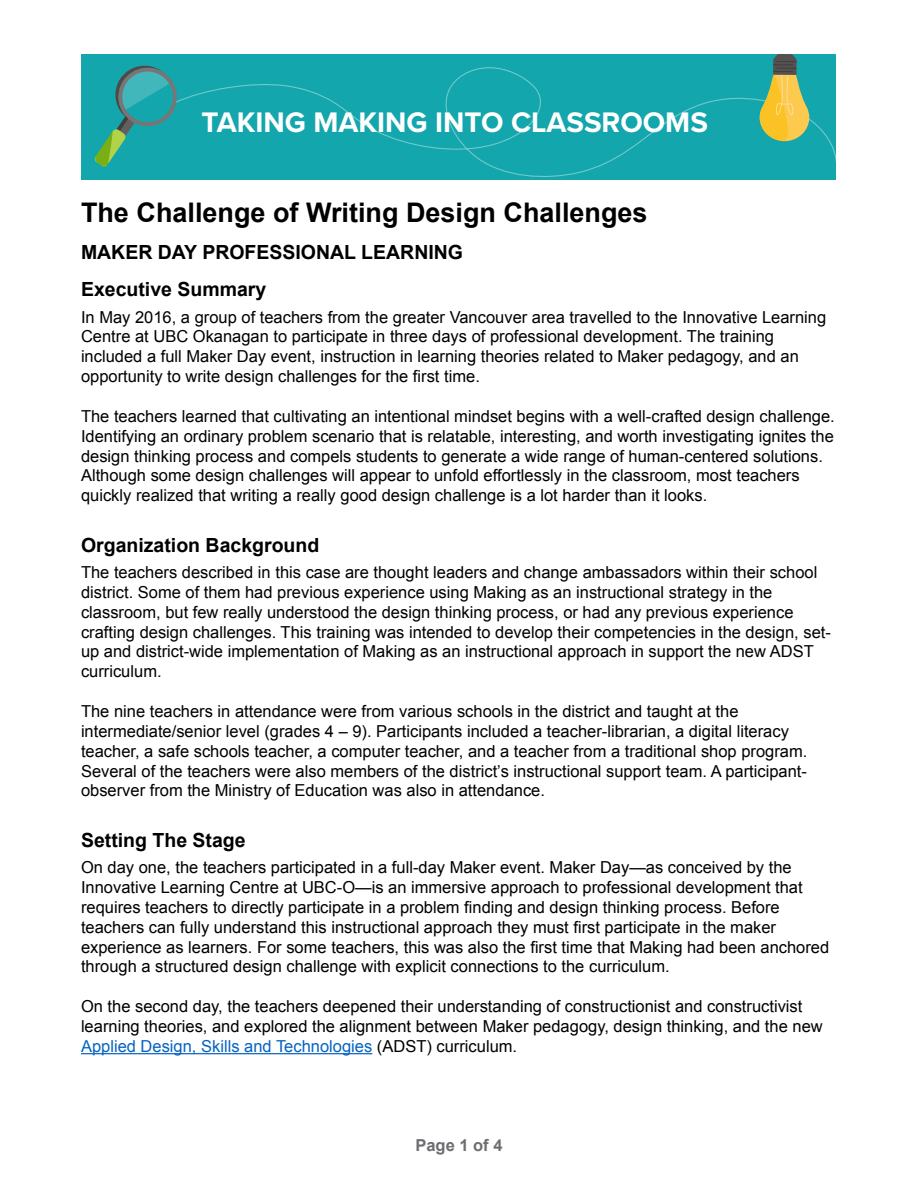
<style>
.page{position:relative;width:918px;height:1188px;background:#fff}
.page>*{position:absolute;margin:0;border:0;box-sizing:border-box;transform-origin:0 0}
.t1{font:700 29.25px "Proxima Nova";color:#fff}
.t2{font:700 27px "Arial";color:#000}
.t3{font:700 19.5px/36.9px "Arial";color:#000}
.t4{font:16.5px/19.8px "Arial";color:#000}
.t5{font:700 16.5px "Arial";color:#6d6e71}
.s1{color:#0563c1}
</style>
<div class="page">
<div style="left:81px;top:54px;width:755px;height:126px;background:#13a6ac"></div>
<svg style="left:181px;top:67px;width:655px;height:110px"></svg>
<svg style="left:760px;top:54px;width:49px;height:88px"></svg>
<svg style="left:94px;top:65px;width:87px;height:102px"></svg>
<hr style="left:81px;top:1053px;width:291px;height:1px;background:#0563c1">
<h1 class="t1" style="left:201px;top:100px;width:508px">TAKING MAKING INTO CLASSROOMS</h1>
<h2 class="t2" style="left:81px;top:195px;width:568px">The Challenge of Writing Design Challenges</h2>
<p class="t3" style="left:81px;top:234px;width:384px">MAKER DAY PROFESSIONAL LEARNING<br>Executive Summary</p>
<p class="t4" style="left:81px;top:307px;width:747px">In May 2016, a group of teachers from the greater Vancouver area travelled to the Innovative Learning Centre at UBC Okanagan to participate in three days of professional development. The training included a full Maker Day event, instruction in learning theories related to Maker pedagogy, and an opportunity to write design challenges for the first time.</p>
<p class="t4" style="left:81px;top:406px;width:755px">The teachers learned that cultivating an intentional mindset begins with a well-crafted design challenge.<br>Identifying an ordinary problem scenario that is relatable, interesting, and worth investigating ignites the design thinking process and compels students to generate a wide range of human-centered solutions.<br>Although some design challenges will appear to unfold effortlessly in the classroom, most teachers quickly realized that writing a really good design challenge is a lot harder than it looks.</p>
<p class="t3" style="left:81px;top:527px;width:240px">Organization Background</p>
<p class="t4" style="left:81px;top:563px;width:751px">The teachers described in this case are thought leaders and change ambassadors within their school district. Some of them had previous experience using Making as an instructional strategy in the classroom, but few really understood the design thinking process, or had any previous experience crafting design challenges. This training was intended to develop their competencies in the design, set&shy;up and district-wide implementation of Making as an instructional approach in support the new ADST curriculum.</p>
<p class="t4" style="left:81px;top:702px;width:728px">The nine teachers in attendance were from various schools in the district and taught at the intermediate/senior level (grades 4 – 9). Participants included a teacher-librarian, a digital literacy teacher, a safe schools teacher, a computer teacher, and a teacher from a traditional shop program.<br>Several of the teachers were also members of the district’s instructional support team. A participant&shy;observer from the Ministry of Education was also in attendance.</p>
<p class="t3" style="left:81px;top:822px;width:166px">Setting The Stage</p>
<p class="t4" style="left:81px;top:858px;width:750px">On day one, the teachers participated in a full-day Maker event. Maker Day—as conceived by the Innovative Learning Centre at UBC-O—is an immersive approach to professional development that requires teachers to directly participate in a problem finding and design thinking process. Before teachers can fully understand this instructional approach they must first participate in the maker experience as learners. For some teachers, this was also the first time that Making had been anchored through a structured design challenge with explicit connections to the curriculum.</p>
<p class="t4" style="left:81px;top:997px;width:743px">On the second day, the teachers deepened their understanding of constructionist and constructivist learning theories, and explored the alignment between Maker pedagogy, design thinking, and the new<br><span class="s1">Applied Design, Skills and Technologies</span> (ADST) curriculum.</p>
<p class="t5" style="left:415px;top:1134px;width:89px">Page 1 of 4</p>
</div>
